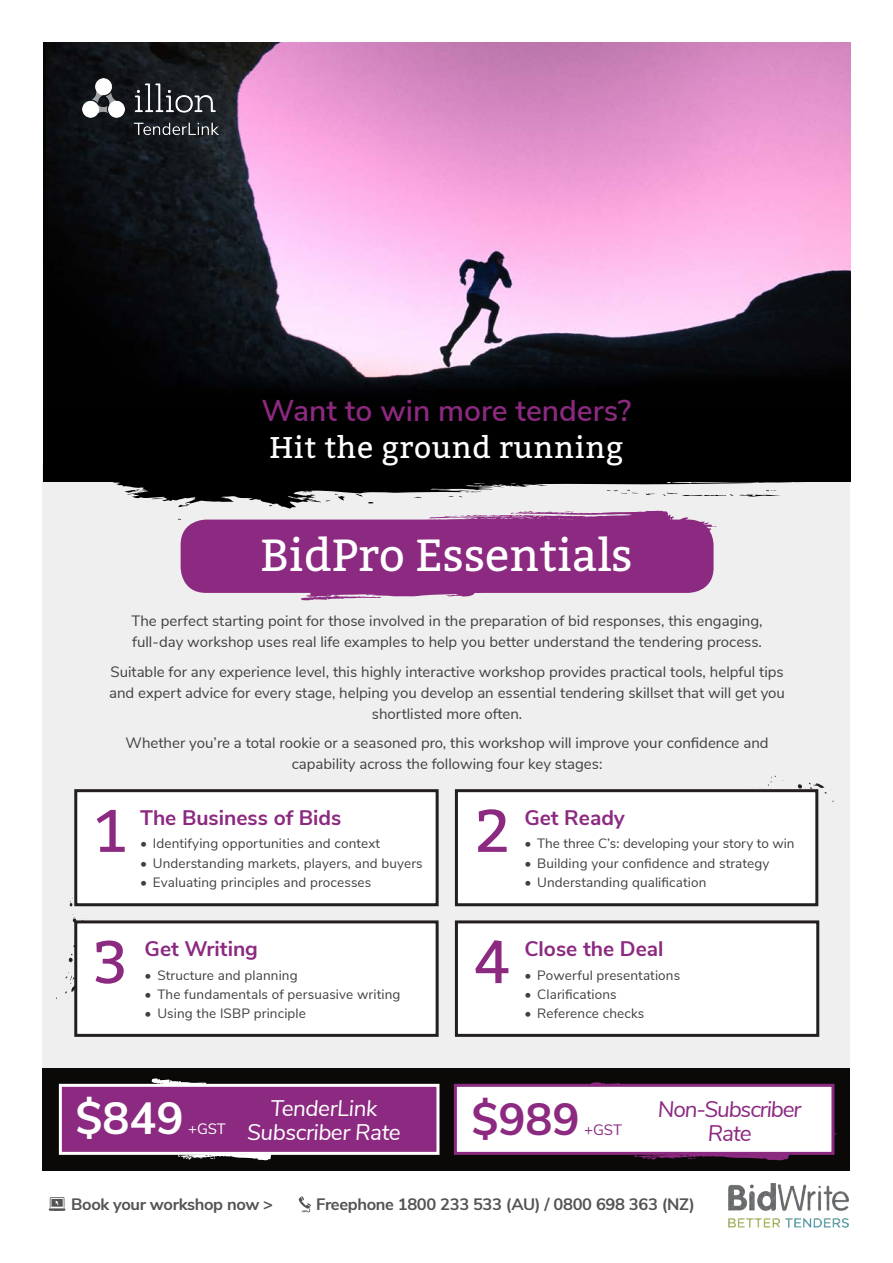
<style>
.page{position:relative;width:893px;height:1263px;background:#fff}
.page>*{position:absolute;margin:0;border:0;box-sizing:border-box;transform-origin:0 0}
.t1{font:60px "Bitter";color:#8c2980}
.t2{font:45px "Bitter";color:#fff}
.t3{font:700 45px "Nunito Sans";color:#fff}
.t4{font:700 45px "Nunito Sans";color:#8c2980}
.t5{font:600 30px "Nunito Sans";color:#8c2980}
.t6{font:30px "Bitter";letter-spacing:.02em;color:#fff}
.t7{font:italic 22.5px/24px "Nunito Sans";letter-spacing:-.02em;color:#fff;text-align:center}
.t8{font:italic 22.5px/24px "Nunito Sans";letter-spacing:-.05em;color:#8c2980;text-align:center}
.t9{font:700 21px "Nunito Sans";color:#8c2980}
.Paragraph_Style_1{font:700 16.5px "Nunito Sans";letter-spacing:-.02em;color:#535353}
.Paragraph_Style_1-2{font:15px/21px "Nunito Sans";color:#404040;text-align:center}
.t10{font:15px "Nunito Sans";color:#fff}
.t11{font:15px "Nunito Sans";color:#8c2980}
.t12{font:13.5px "Nunito Sans";letter-spacing:.01em;color:#404040}
</style>
<div class="page">
<div style="left:43px;top:463px;width:807px;height:697px;background:#efefef"></div>
<img style="left:43px;top:43px;width:807px;height:365px">
<div style="left:43px;top:1068px;width:807px;height:103px;background:#0a0907"></div>
<svg style="left:753px;top:776px;width:81px;height:26px"></svg>
<svg style="left:65px;top:914px;width:22px;height:84px"></svg>
<svg style="left:70px;top:897px;width:3px;height:9px"></svg>
<svg style="left:183px;top:519px;width:534px;height:82px;background:#963d8b"></svg>
<div style="left:76px;top:791px;width:361px;height:114px;background:#fff"></div>
<div style="left:74px;top:789px;width:365px;height:117px;border:3px solid #231f20"></div>
<div style="left:456px;top:791px;width:361px;height:114px;background:#fff"></div>
<div style="left:455px;top:789px;width:363px;height:117px;border:3px solid #231f20"></div>
<div style="left:76px;top:922px;width:361px;height:113px;background:#fff"></div>
<div style="left:74px;top:920px;width:365px;height:117px;border:3px solid #231f20"></div>
<div style="left:456px;top:922px;width:362px;height:113px;background:#fff"></div>
<div style="left:455px;top:920px;width:364px;height:117px;border:3px solid #231f20"></div>
<div style="left:43px;top:408px;width:807px;height:74px;background:#000"></div>
<svg style="left:113px;top:482px;width:691px;height:37px"></svg>
<img style="left:728px;top:1183px;width:121px;height:44px">
<svg style="left:457px;top:1082px;width:380px;height:79px"></svg>
<svg style="left:71px;top:1078px;width:229px;height:83px"></svg>
<div style="left:59px;top:1084px;width:380px;height:71px;background:#8c2980;border:3px solid #fff"></div>
<div style="left:454px;top:1084px;width:380px;height:71px;background:#fff;border:3px solid #8c2980"></div>
<svg style="left:48px;top:1197px;width:18px;height:14px"></svg>
<svg style="left:299px;top:1196px;width:12px;height:16px"></svg>
<img style="left:82px;top:79px;width:137px;height:56px">
<p class="t5" style="left:262px;top:389px;width:371px">Want to win more tenders?</p>
<p class="t6" style="left:269px;top:426px;width:356px">Hit the ground running</p>
<p class="t2" style="left:261px;top:523px;width:373px">BidPro Essentials</p>
<p class="Paragraph_Style_1-2" style="left:131px;top:609px;width:633px;text-align:left">The perfect starting point for those involved in the preparation of bid responses, this engaging, full-day workshop uses real life examples to help you better understand the tendering process.</p>
<p class="Paragraph_Style_1-2" style="left:109px;top:660px;width:677px">Suitable for any experience level, this highly interactive workshop provides practical tools, helpful tips and expert advice for every stage, helping you develop an essential tendering skillset that will get you shortlisted more often.</p>
<p class="Paragraph_Style_1-2" style="left:126px;top:731px;width:644px">Whether you’re a total rookie or a seasoned pro, this workshop will improve your confidence and capability across the following four key stages:</p>
<p class="t1" style="left:95px;top:788px;width:32px">1</p>
<p class="t9" style="left:140px;top:802px;width:203px">The Business of Bids</p>
<p class="t12" style="left:140px;top:834px;width:241px">• Identifying opportunities and context</p>
<p class="t12" style="left:140px;top:853px;width:284px">• Understanding markets, players, and buyers</p>
<p class="t12" style="left:140px;top:872px;width:233px">• Evaluating principles and processes</p>
<p class="t1" style="left:94px;top:919px;width:34px">3</p>
<p class="t9" style="left:145px;top:933px;width:115px">Get Writing</p>
<p class="t12" style="left:145px;top:965px;width:155px">• Structure and planning</p>
<p class="t12" style="left:145px;top:984px;width:257px">• The fundamentals of persuasive writing</p>
<p class="t12" style="left:145px;top:1003px;width:163px">• Using the ISBP principle</p>
<p class="t1" style="left:475px;top:788px;width:36px">2</p>
<p class="t9" style="left:524px;top:802px;width:102px">Get Ready</p>
<p class="t12" style="left:524px;top:834px;width:272px">• The three C’s: developing your story to win</p>
<p class="t12" style="left:524px;top:853px;width:247px">• Building your confidence and strategy</p>
<p class="t12" style="left:524px;top:872px;width:184px">• Understanding qualification</p>
<p class="t1" style="left:474px;top:919px;width:38px">4</p>
<p class="t9" style="left:524px;top:933px;width:141px">Close the Deal</p>
<p class="t12" style="left:524px;top:965px;width:157px">• Powerful presentations</p>
<p class="t12" style="left:524px;top:984px;width:94px">• Clarifications</p>
<p class="t12" style="left:524px;top:1003px;width:121px">• Reference checks</p>
<p class="t3" style="left:76px;top:1085px;width:110px">$849</p>
<p class="t10" style="left:188px;top:1118px;width:39px">+GST</p>
<p class="t4" style="left:472px;top:1086px;width:109px">$989</p>
<p class="t7" style="left:247px;top:1094px;width:155px">TenderLink<br>Subscriber Rate</p>
<p class="t8" style="left:658px;top:1096px;width:145px">Non-Subscriber<br>Rate</p>
<p class="t11" style="left:584px;top:1119px;width:39px">+GST</p>
<p class="Paragraph_Style_1" style="left:71px;top:1192px;width:203px">Book your workshop now &gt;</p>
<p class="Paragraph_Style_1" style="left:316px;top:1192px;width:380px">Freephone 1800 233 533 (AU) / 0800 698 363 (NZ)</p>
</div>
